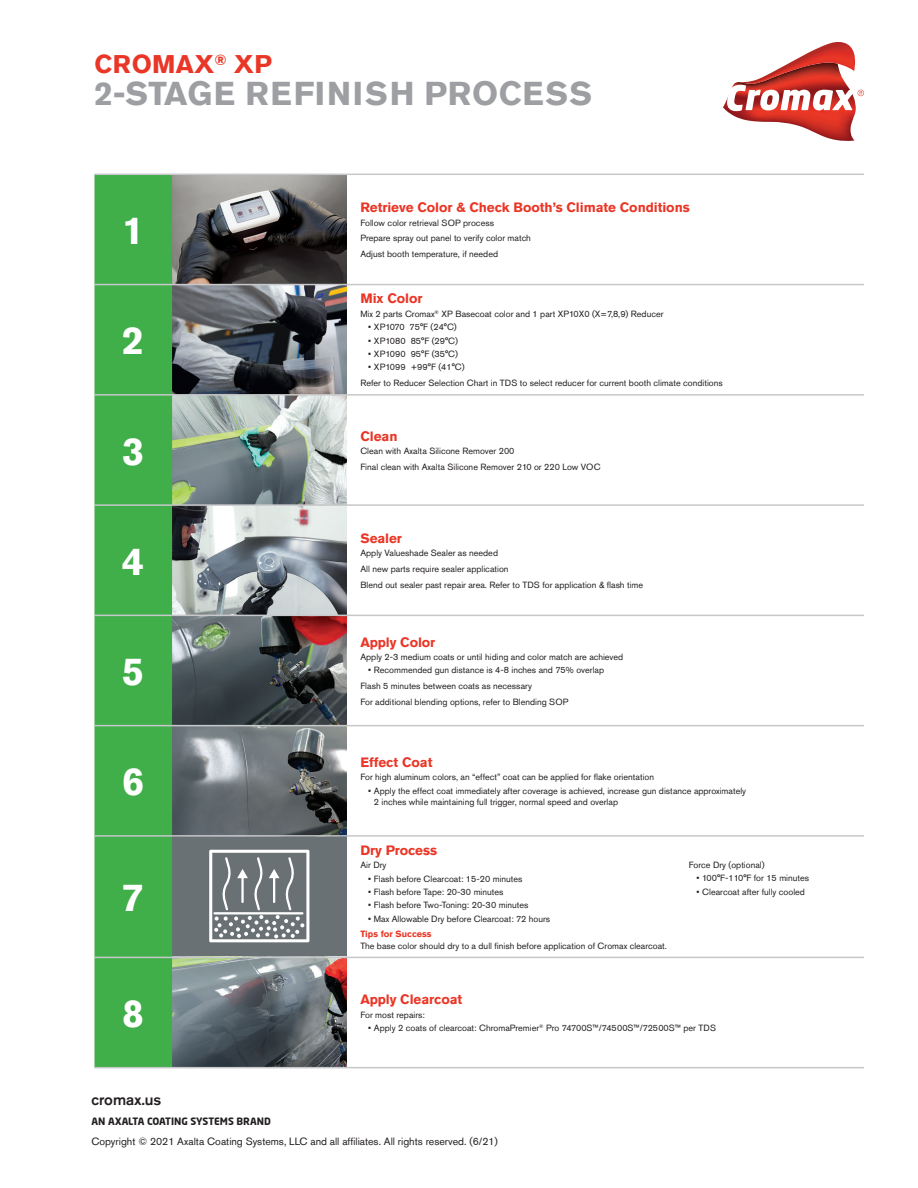
<style>
.page{position:relative;width:918px;height:1188px;background:#fff}
.page>*{position:absolute;margin:0;border:0;box-sizing:border-box;transform-origin:0 0}
.t1{font:700 39px "Akzidenz Grotesk Std";color:#fff}
.t2{font:700 33px "Akzidenz Grotesk Std";letter-spacing:.035em;color:#9d9fa2}
.t3{font:700 25.5px "Akzidenz Grotesk Std";letter-spacing:.015em;color:#ea3626}
.t4{font:500 15px "Akzidenz Grotesk Std";color:#231f20}
.t5{font:700 13.5px "Akzidenz Grotesk Std";letter-spacing:-.005em;color:#ea3626}
.t6{font:10.5px "Akzidenz Grotesk Std";color:#231f20}
.t7{font:700 10.05px "Neo Sans";color:#231f20}
.t8{font:9px/15.6px "Akzidenz Grotesk Std";color:#231f20}
.t9{font:700 9px "Akzidenz Grotesk Std";color:#ea3626}
</style>
<div class="page">
<svg style="left:723px;top:42px;width:141px;height:99px"></svg>
<img style="left:172px;top:506px;width:175px;height:109px">
<div style="left:172px;top:834px;width:175px;height:127px;background:#697175"></div>
<svg style="left:209px;top:850px;width:100px;height:92px"></svg>
<img style="left:172px;top:175px;width:175px;height:109px">
<svg style="left:172px;top:396px;width:175px;height:108px;background:#98a5a0"></svg>
<img style="left:172px;top:616px;width:175px;height:109px">
<svg style="left:172px;top:285px;width:175px;height:109px;background:#5e6167"></svg>
<svg style="left:172px;top:726px;width:175px;height:109px;background:#6c7275"></svg>
<img style="left:172px;top:956px;width:175px;height:111px">
<div style="left:94px;top:175px;width:78px;height:892px;background:#40ae49"></div>
<hr style="left:94px;top:504px;width:78px;height:2px;background:#c7c8ca">
<hr style="left:172px;top:504px;width:175px;height:2px;background:#c7c8ca">
<hr style="left:347px;top:504px;width:517px;height:2px;background:#c7c8ca">
<hr style="left:94px;top:615px;width:78px;height:1px;background:#c7c8ca">
<hr style="left:172px;top:615px;width:175px;height:1px;background:#c7c8ca">
<hr style="left:347px;top:615px;width:517px;height:1px;background:#c7c8ca">
<hr style="left:94px;top:725px;width:78px;height:1px;background:#c7c8ca">
<hr style="left:172px;top:725px;width:175px;height:1px;background:#c7c8ca">
<hr style="left:347px;top:725px;width:517px;height:1px;background:#c7c8ca">
<hr style="left:94px;top:835px;width:78px;height:2px;background:#c7c8ca">
<hr style="left:172px;top:835px;width:175px;height:2px;background:#c7c8ca">
<hr style="left:347px;top:835px;width:517px;height:2px;background:#c7c8ca">
<hr style="left:94px;top:957px;width:78px;height:1px;background:#c7c8ca">
<hr style="left:172px;top:957px;width:175px;height:1px;background:#c7c8ca">
<hr style="left:347px;top:957px;width:517px;height:1px;background:#c7c8ca">
<hr style="left:94px;top:1067px;width:78px;height:1px;background:#c7c8ca">
<hr style="left:172px;top:1067px;width:175px;height:1px;background:#c7c8ca">
<hr style="left:347px;top:1067px;width:517px;height:1px;background:#c7c8ca">
<hr style="left:94px;top:394px;width:78px;height:2px;background:#c7c8ca">
<hr style="left:172px;top:394px;width:175px;height:2px;background:#c7c8ca">
<hr style="left:347px;top:394px;width:517px;height:2px;background:#c7c8ca">
<hr style="left:94px;top:174px;width:78px;height:1px;background:#c7c8ca">
<hr style="left:172px;top:174px;width:175px;height:1px;background:#c7c8ca">
<hr style="left:347px;top:174px;width:517px;height:1px;background:#c7c8ca">
<hr style="left:94px;top:284px;width:78px;height:1px;background:#c7c8ca">
<hr style="left:172px;top:284px;width:175px;height:1px;background:#c7c8ca">
<hr style="left:347px;top:284px;width:517px;height:1px;background:#c7c8ca">
<h3 class="t3" style="left:94px;top:49px;width:179px">CROMAX<sup>®</sup> XP</h3>
<h2 class="t2" style="left:94px;top:74px;width:499px">2-STAGE REFINISH PROCESS</h2>
<h1 class="t1" style="left:122px;top:208px;width:23px">1</h1>
<h1 class="t1" style="left:122px;top:318px;width:23px">2</h1>
<h1 class="t1" style="left:122px;top:428px;width:23px">3</h1>
<h1 class="t1" style="left:122px;top:539px;width:23px">4</h1>
<h1 class="t1" style="left:122px;top:649px;width:23px">5</h1>
<h1 class="t1" style="left:122px;top:759px;width:23px">6</h1>
<h1 class="t1" style="left:122px;top:875px;width:23px">7</h1>
<h3 class="t5" style="left:360px;top:200px;width:331px">Retrieve Color &amp; Check Booth’s Climate Conditions</h3>
<p class="t8" style="left:360px;top:215px;width:172px">Follow color retrieval SOP process<br>Prepare spray out panel to verify color match<br>Adjust booth temperature, if needed</p>
<h3 class="t5" style="left:360px;top:291px;width:64px">Mix Color</h3>
<p class="t8" style="left:360px;top:306px;width:305px">Mix 2 parts Cromax<sup>®</sup> XP Basecoat color and 1 part XP10X0 (X=7,8,9) Reducer</p>
<p class="t8" style="left:368px;top:319px;width:90px">• XP1070 75°F (24°C)</p>
<p class="t8" style="left:368px;top:333px;width:91px">• XP1080 85°F (29°C)</p>
<p class="t8" style="left:368px;top:346px;width:91px">• XP1090 95°F (35°C)</p>
<p class="t8" style="left:360px;top:360px;width:364px;text-indent:8px">• XP1099 +99°F (41°C)<br>Refer to Reducer Selection Chart in TDS to select reducer for current booth climate conditions</p>
<h3 class="t5" style="left:360px;top:428px;width:39px">Clean</h3>
<p class="t8" style="left:360px;top:443px;width:242px">Clean with Axalta Silicone Remover 200<br>Final clean with Axalta Silicone Remover 210 or 220 Low VOC</p>
<h3 class="t5" style="left:360px;top:531px;width:43px">Sealer</h3>
<p class="t8" style="left:360px;top:545px;width:284px">Apply Valueshade Sealer as needed<br>All new parts require sealer application<br>Blend out sealer past repair area. Refer to TDS for application &amp; flash time</p>
<h3 class="t5" style="left:360px;top:634px;width:76px">Apply Color</h3>
<p class="t8" style="left:360px;top:649px;width:264px">Apply 2-3 medium coats or until hiding and color match are achieved</p>
<p class="t8" style="left:360px;top:662px;width:245px;text-indent:8px">• Recommended gun distance is 4-8 inches and 75% overlap<br>Flash 5 minutes between coats as necessary<br>For additional blending options, refer to Blending SOP</p>
<h3 class="t5" style="left:360px;top:754px;width:74px">Effect Coat</h3>
<p class="t8" style="left:360px;top:769px;width:295px">For high aluminum colors, an “effect” coat can be applied for flake orientation</p>
<p class="t8" style="left:374px;top:785px;width:374px;line-height:11.2px;text-indent:-6px">• Apply the effect coat immediately after coverage is achieved, increase gun distance approximately<br>2 inches while maintaining full trigger, normal speed and overlap</p>
<h3 class="t5" style="left:360px;top:842px;width:78px">Dry Process</h3>
<p class="t8" style="left:360px;top:857px;width:28px">Air Dry</p>
<p class="t8" style="left:368px;top:871px;width:156px">• Flash before Clearcoat: 15-20 minutes</p>
<p class="t8" style="left:368px;top:884px;width:137px">• Flash before Tape: 20-30 minutes</p>
<p class="t8" style="left:368px;top:897px;width:162px">• Flash before Two-Toning: 20-30 minutes</p>
<p class="t8" style="left:368px;top:911px;width:184px">• Max Allowable Dry before Clearcoat: 72 hours</p>
<p class="t9" style="left:360px;top:929px;width:73px">Tips for Success</p>
<p class="t8" style="left:360px;top:938px;width:308px">The base color should dry to a dull finish before application of Cromax clearcoat.</p>
<p class="t8" style="left:689px;top:857px;width:77px">Force Dry (optional)</p>
<p class="t8" style="left:696px;top:870px;width:114px">• 100°F-110°F for 15 minutes</p>
<p class="t8" style="left:696px;top:884px;width:110px">• Clearcoat after fully cooled</p>
<h1 class="t1" style="left:122px;top:991px;width:23px">8</h1>
<h3 class="t5" style="left:360px;top:992px;width:103px">Apply Clearcoat</h3>
<p class="t8" style="left:360px;top:1007px;width:66px">For most repairs:</p>
<p class="t8" style="left:368px;top:1020px;width:350px">• Apply 2 coats of clearcoat: ChromaPremier<sup>®</sup> Pro 74700S™/74500S™/72500S™ per TDS</p>
<h3 class="t4" style="left:92px;top:1090px;width:71px">cromax.us</h3>
<p class="t7" style="left:92px;top:1115px;width:181px">AN AXALTA COATING SYSTEMS BRAND</p>
<p class="t6" style="left:91px;top:1135px;width:408px">Copyright © 2021 Axalta Coating Systems, LLC and all affiliates. All rights reserved. (6/21)</p>
</div>
